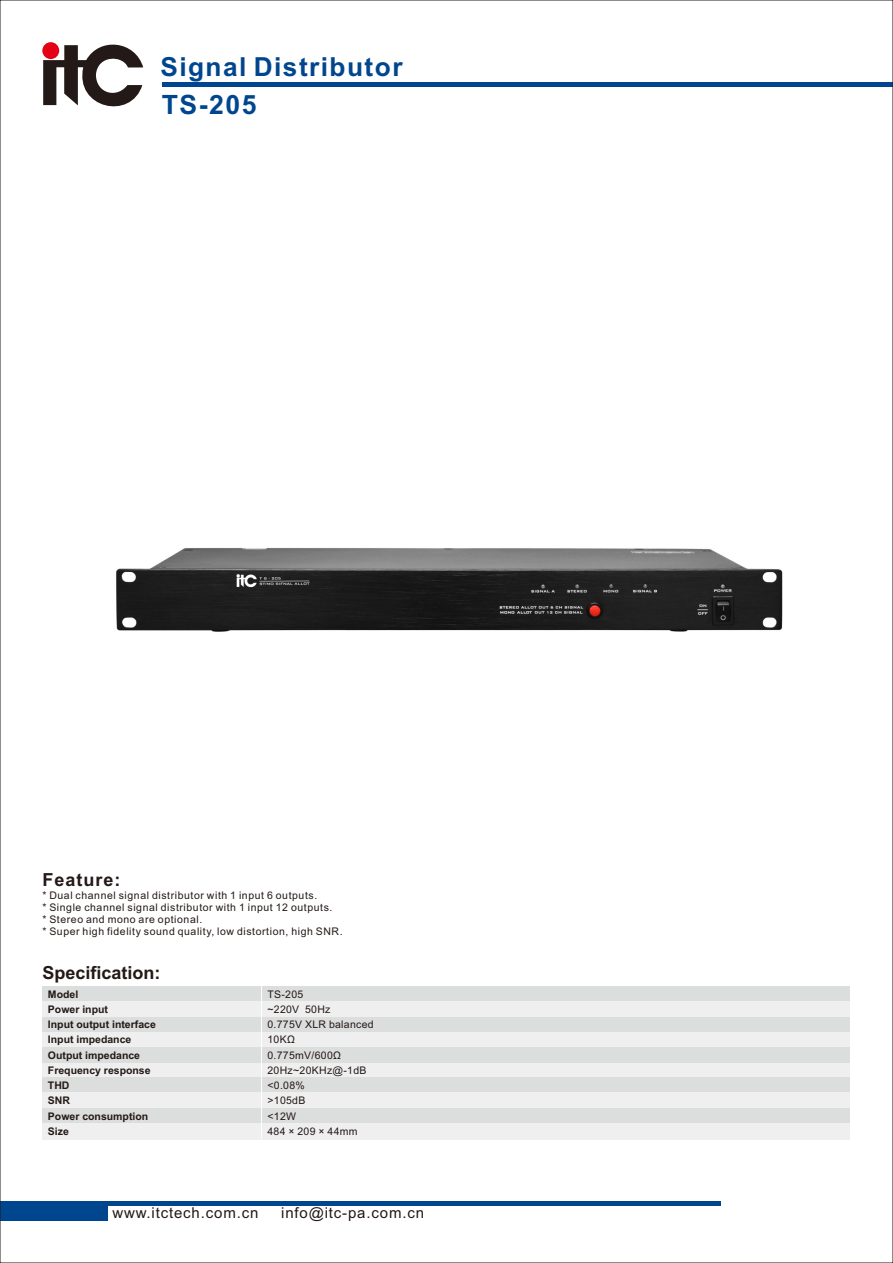
<style>
.page{position:relative;width:893px;height:1263px;background:#fff}
.page>*{position:absolute;margin:0;border:0;box-sizing:border-box;transform-origin:0 0}
.t1{font:700 26.55px "Arial";color:#00468e}
.t2{font:700 26.25px "Arial";letter-spacing:.055em;color:#00468e}
.t3{font:700 18px "Arial";color:#231916}
.t4{font:700 18px "Arial";letter-spacing:.055em;color:#231916}
.t5{font:15px "Arial";letter-spacing:.055em;color:#231916}
.t6{font:10.5px/11.7px "Arial";letter-spacing:.055em;color:#231916}
.t7{font:700 10.5px/15.3px "Arial";color:#231916}
.t8{font:10.5px/15.3px "Arial";letter-spacing:.03em;color:#231916}
</style>
<div class="page">
<hr style="left:0;top:1202px;width:720px;height:4px;background:#00468e">
<div style="left:0;top:1202px;width:108px;height:18px;background:#00468e"></div>
<hr style="left:163px;top:82px;width:730px;height:4px;background:#00468e">
<svg style="left:43px;top:42px;width:100px;height:65px"></svg>
<div style="left:42px;top:986px;width:808px;height:153px;background:#efeff0"></div>
<div style="left:42px;top:986px;width:808px;height:15px;background:#dcdddd"></div>
<div style="left:42px;top:1047px;width:808px;height:16px;background:#dcdddd"></div>
<div style="left:42px;top:1077px;width:808px;height:15px;background:#dcdddd"></div>
<div style="left:42px;top:1108px;width:808px;height:15px;background:#dcdddd"></div>
<div style="left:42px;top:1017px;width:808px;height:15px;background:#dcdddd"></div>
<hr style="left:261px;top:986px;width:1px;height:153px;background:#fff">
<img style="left:116px;top:548px;width:667px;height:84px">
<h2 class="t2" style="left:160px;top:57px;width:244px">Signal Distributor</h2>
<h1 class="t1" style="left:162px;top:95px;width:96px">TS-205</h1>
<h3 class="t4" style="left:42px;top:873px;width:80px">Feature:</h3>
<p class="t6" style="left:42px;top:891px;width:302px">* Dual channel signal distributor with 1 input 6 outputs.<br>* Single channel signal distributor with 1 input 12 outputs.<br>* Stereo and mono are optional.<br>* Super high fidelity sound quality, low distortion, high SNR.</p>
<h3 class="t3" style="left:42px;top:966px;width:120px">Specification:</h3>
<p class="t7" style="left:48px;top:987px;width:109px">Model<br>Power input<br>Input output interface<br>Input impedance<br>Output impedance<br>Frequency response<br>THD<br>SNR<br>Power consumption<br>Size</p>
<p class="t8" style="left:267px;top:987px;width:108px">TS-205<br>~220V 50Hz<br>0.775V XLR balanced<br>10KΩ<br>0.775mV/600Ω<br>20Hz~20KHz@-1dB &lt;0.08%<br>&gt;105dB<br>&lt;12W<br>484 × 209 × 44mm</p>
<h3 class="t5" style="left:112px;top:1207px;width:147px">www.itctech.com.cn</h3>
<h3 class="t5" style="left:281px;top:1207px;width:144px">info@itc-pa.com.cn</h3>
</div>
